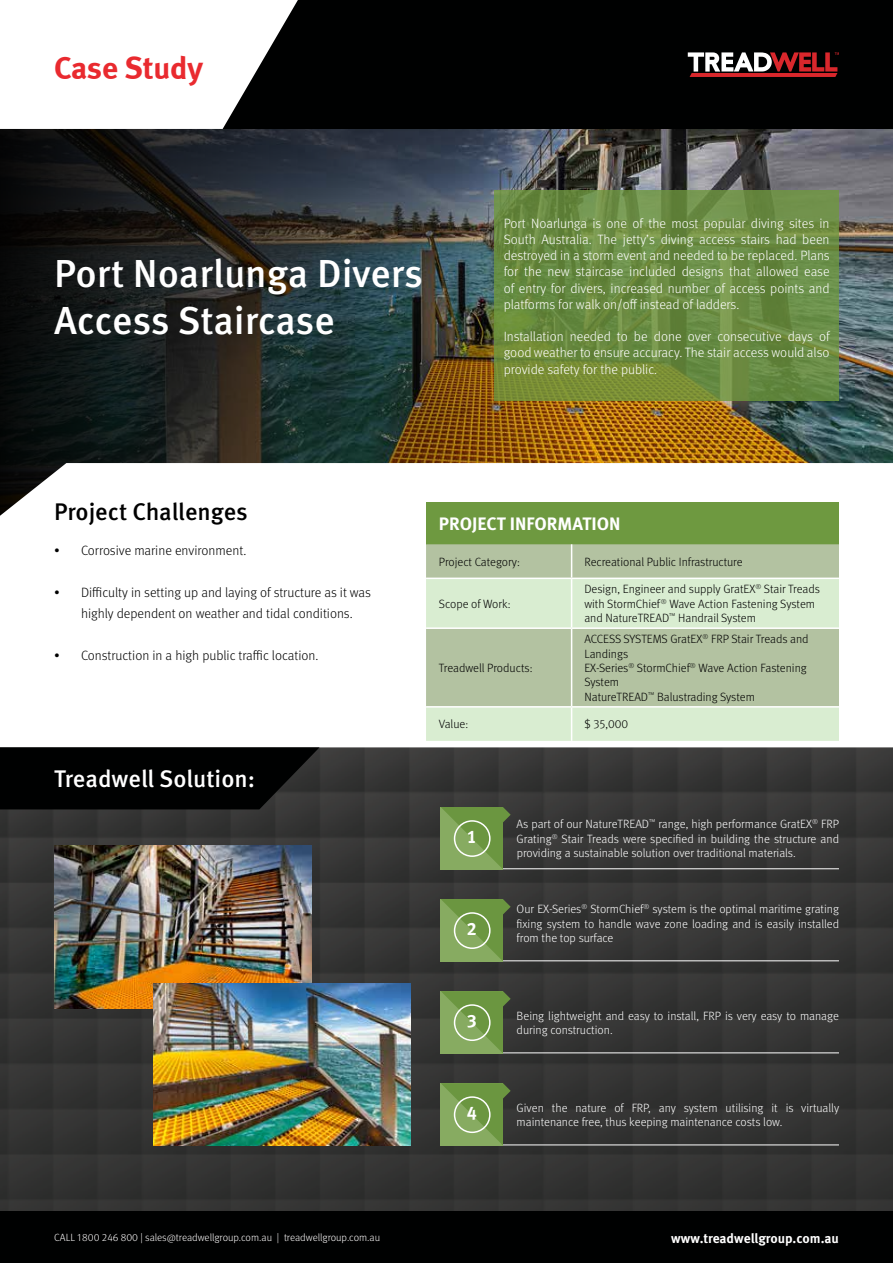
<style>
.page{position:relative;width:893px;height:1263px;background:#fff}
.page>*{position:absolute;margin:0;border:0;box-sizing:border-box;transform-origin:0 0}
.t1{font:500 39px/46.8px "Meta Pro";letter-spacing:-.005em;color:#fff}
.t2{font:31.5px "Meta Bold LF";color:#e92a2f}
.t3{font:500 24px "Meta Pro";color:#fff}
.t4{font:500 24px "Meta Pro";letter-spacing:-.005em;color:#000}
.t5{font:700 18px "Meta Pro";color:#fff}
.t6{font:18px "Meta Bold LF";color:#fff}
.t7{font:300 13.5px/16.2px "Meta Pro";color:#fff;text-align:justify}
.t8{font:300 13.5px/21px "Meta Pro";color:#000}
.t9{font:700 13.5px "Meta Pro";color:#fff}
.t10{font:300 12px/14.4px "Meta Pro";color:#fff;text-align:justify}
.t11{font:300 12px/14.4px "Meta Pro";color:#000}
.t12{font:300 10.5px "Meta Pro";color:#fff}
</style>
<div class="page">
<img style="left:583px;top:129px;width:310px;height:334px">
<img style="left:0;top:129px;width:583px;height:334px">
<div style="left:0;top:747px;width:893px;height:464px;background:#343434"></div>
<svg style="left:0;top:463px;width:893px;height:53px"></svg>
<div style="left:0;top:0;width:893px;height:129px;background:#000101"></div>
<svg style="left:0;top:0;width:298px;height:129px;background:#dedede"></svg>
<svg style="left:494px;top:190px;width:345px;height:211px;background:#6b8b41"></svg>
<svg style="left:688px;top:52px;width:151px;height:25px"></svg>
<div style="left:426px;top:502px;width:413px;height:42px;background:#6e9940"></div>
<div style="left:426px;top:544px;width:413px;height:34px;background:#b3c2a1"></div>
<svg style="left:426px;top:579px;width:413px;height:162px;background:#c6d8b9"></svg>
<hr style="left:571px;top:544px;width:1px;height:34px;background:#fff">
<hr style="left:571px;top:579px;width:1px;height:48px;background:#fff">
<hr style="left:426px;top:627px;width:146px;height:2px;background:#fff">
<hr style="left:572px;top:627px;width:267px;height:2px;background:#fff">
<hr style="left:571px;top:629px;width:1px;height:77px;background:#fff">
<hr style="left:426px;top:706px;width:146px;height:2px;background:#fff">
<hr style="left:572px;top:706px;width:267px;height:2px;background:#fff">
<hr style="left:571px;top:708px;width:1px;height:33px;background:#fff">
<hr style="left:484px;top:868px;width:355px;height:1px;background:#fff">
<svg style="left:441px;top:807px;width:70px;height:62px;background:#749750"></svg>
<div style="left:454px;top:820px;width:37px;height:37px;border:2px solid #fff;border-radius:50%"></div>
<hr style="left:484px;top:960px;width:355px;height:1px;background:#fff">
<svg style="left:441px;top:899px;width:70px;height:62px;background:#749650"></svg>
<div style="left:454px;top:912px;width:37px;height:37px;border:2px solid #fff;border-radius:50%"></div>
<hr style="left:484px;top:1052px;width:355px;height:1px;background:#fff">
<svg style="left:441px;top:991px;width:70px;height:62px;background:#739650"></svg>
<div style="left:454px;top:1004px;width:37px;height:37px;border:2px solid #fff;border-radius:50%"></div>
<hr style="left:484px;top:1144px;width:355px;height:1px;background:#fff">
<svg style="left:441px;top:1083px;width:70px;height:62px;background:#739650"></svg>
<div style="left:454px;top:1096px;width:37px;height:37px;border:2px solid #fff;border-radius:50%"></div>
<img style="left:54px;top:846px;width:257px;height:162px">
<img style="left:153px;top:983px;width:257px;height:162px">
<svg style="left:0;top:747px;width:320px;height:62px;background:#050606"></svg>
<div style="left:0;top:1211px;width:893px;height:52px;background:#000101"></div>
<h2 class="t2" style="left:54px;top:50px;width:151px">Case Study</h2>
<h1 class="t1" style="left:54px;top:247px;width:370px">Port Noarlunga Divers<br>Access Staircase</h1>
<p class="t7" style="left:504px;top:214px;width:327px">Port Noarlunga is one of the most popular diving sites in South Australia. The jetty’s diving access stairs had been destroyed in a storm event and needed to be replaced. Plans for the new staircase included designs that allowed ease of entry for divers, increased number of access points and platforms for walk on/off instead of ladders.</p>
<p class="t7" style="left:504px;top:328px;width:327px">Installation needed to be done over consecutive days of good weather to ensure accuracy. The stair access would also provide safety for the public.</p>
<h3 class="t4" style="left:54px;top:493px;width:195px">Project Challenges</h3>
<p class="t8" style="left:54px;top:539px;width:194px">• Corrosive marine environment.</p>
<p class="t8" style="left:81px;top:581px;width:291px;text-indent:-27px">• Difficulty in setting up and laying of structure as it was highly dependent on weather and tidal conditions.</p>
<p class="t8" style="left:54px;top:644px;width:266px">• Construction in a high public traffic location.</p>
<h3 class="t3" style="left:54px;top:760px;width:203px">Treadwell Solution:</h3>
<h3 class="t5" style="left:439px;top:509px;width:183px">PROJECT INFORMATION</h3>
<p class="t11" style="left:439px;top:554px;width:83px">Project Category:</p>
<p class="t11" style="left:584px;top:554px;width:160px">Recreational Public Infrastructure</p>
<p class="t11" style="left:439px;top:596px;width:73px">Scope of Work:</p>
<p class="t11" style="left:584px;top:581px;width:237px">Design, Engineer and supply GratEX<sup>®</sup> Stair Treads with StormChief <sup>®</sup> Wave Action Fastening System and NatureTREAD<sup>™</sup> Handrail System</p>
<p class="t11" style="left:439px;top:660px;width:95px">Treadwell Products:</p>
<p class="t11" style="left:584px;top:631px;width:226px">ACCESS SYSTEMS GratEX<sup>®</sup> FRP Stair Treads and<br>Landings<br>EX-Series<sup>®</sup> StormChief<sup>®</sup> Wave Action Fastening<br>System<br>NatureTREAD<sup>™</sup> Balustrading System</p>
<p class="t11" style="left:439px;top:716px;width:31px">Value:</p>
<p class="t11" style="left:584px;top:716px;width:45px">$ 35,000</p>
<h3 class="t6" style="left:467px;top:826px;width:12px">1</h3>
<p class="t10" style="left:517px;top:816px;width:324px">As part of our NatureTREAD<sup>™</sup> range, high performance GratEX<sup>®</sup> FRP Grating<sup>®</sup> Stair Treads were specified in building the structure and providing a sustainable solution over traditional materials.</p>
<h3 class="t6" style="left:467px;top:918px;width:12px">2</h3>
<p class="t10" style="left:517px;top:901px;width:324px">Our EX-Series<sup>®</sup> StormChief<sup>®</sup> system is the optimal maritime grating fixing system to handle wave zone loading and is easily installed from the top surface</p>
<h3 class="t6" style="left:467px;top:1010px;width:12px">3</h3>
<p class="t10" style="left:517px;top:1007px;width:324px">Being lightweight and easy to install, FRP is very easy to manage during construction.</p>
<h3 class="t6" style="left:467px;top:1102px;width:12px">4</h3>
<p class="t10" style="left:517px;top:1100px;width:324px">Given the nature of FRP, any system utilising it is virtually maintenance free, thus keeping maintenance costs low.</p>
<p class="t12" style="left:54px;top:1230px;width:328px">CALL 1800 246 800 | sales@treadwellgroup.com.au | treadwellgroup.com.au</p>
<p class="t9" style="left:671px;top:1228px;width:169px">www.treadwellgroup.com.au</p>
</div>
